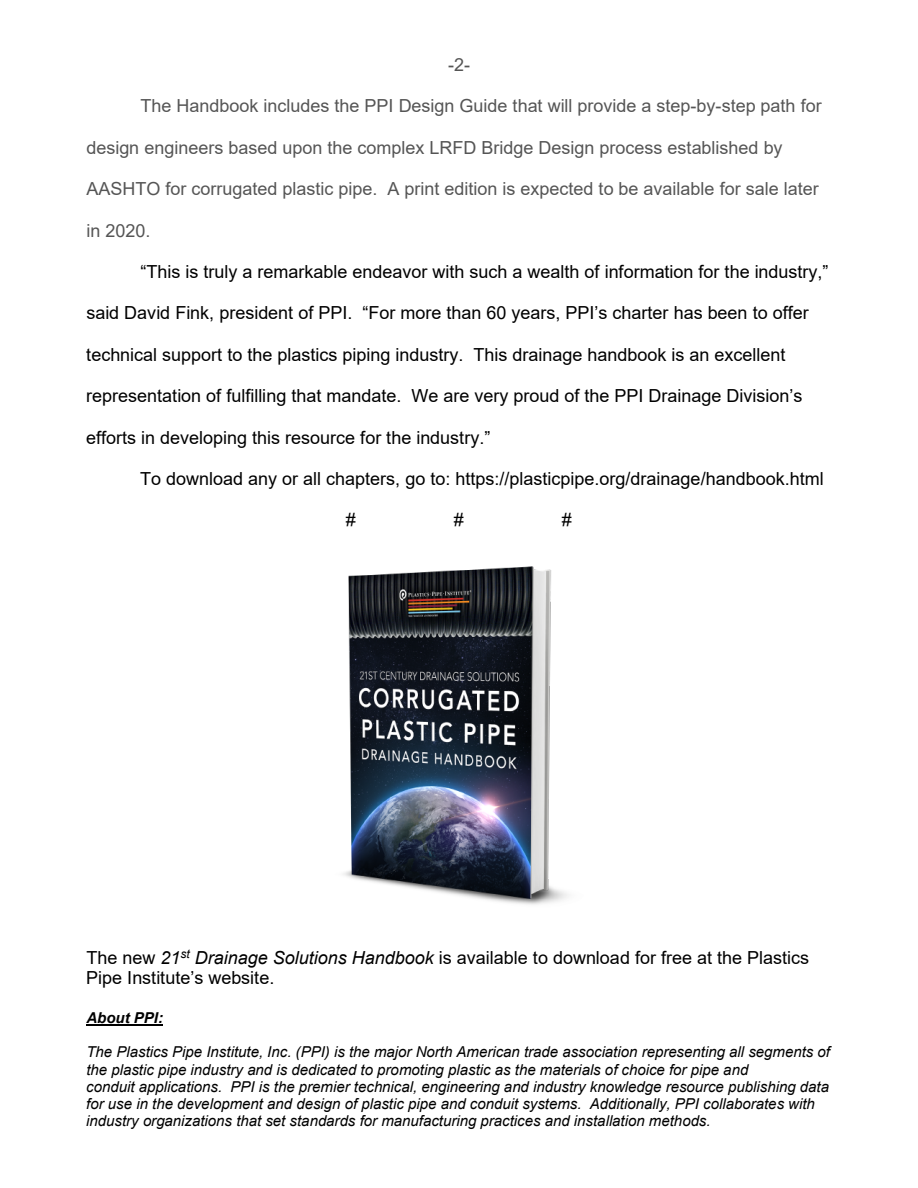
<style>
.page{position:relative;width:918px;height:1188px;background:#fff}
.page>*{position:absolute;margin:0;border:0;box-sizing:border-box;transform-origin:0 0}
.t1{font:18px/20.5px "Arial";color:#000}
.t2{font:18px "Arial";color:#555}
.t3{font:italic 15px/17.2px "Arial";color:#000}
.t4{font:italic 700 15px "Arial";color:#000}
.s1{font-style:italic}
</style>
<div class="page">
<hr style="left:86px;top:1024px;width:77px;height:2px;background:#000">
<img style="left:343px;top:566px;width:225px;height:339px">
<p class="t2" style="left:448px;top:52px;width:24px">-2-</p>
<p class="t2" style="left:140px;top:94px;width:683px">The Handbook includes the PPI Design Guide that will provide a step-by-step path for</p>
<p class="t2" style="left:86px;top:135px;width:698px">design engineers based upon the complex LRFD Bridge Design process established by</p>
<p class="t2" style="left:86px;top:176px;width:734px">AASHTO for corrugated plastic pipe. A print edition is expected to be available for sale later</p>
<p class="t2" style="left:86px;top:218px;width:65px">in 2020.</p>
<p class="t1" style="left:140px;top:261px;width:690px">“This is truly a remarkable endeavor with such a wealth of information for the industry,”</p>
<p class="t1" style="left:86px;top:303px;width:724px">said David Fink, president of PPI. “For more than 60 years, PPI’s charter has been to offer</p>
<p class="t1" style="left:86px;top:344px;width:701px">technical support to the plastics piping industry. This drainage handbook is an excellent</p>
<p class="t1" style="left:86px;top:385px;width:718px">representation of fulfilling that mandate. We are very proud of the PPI Drainage Division’s</p>
<p class="t1" style="left:86px;top:427px;width:406px">efforts in developing this resource for the industry.”</p>
<p class="t1" style="left:140px;top:468px;width:685px">To download any or all chapters, go to: https://plasticpipe.org/drainage/handbook.html</p>
<p class="t1" style="left:346px;top:510px;width:12px">#</p>
<p class="t1" style="left:454px;top:510px;width:12px">#</p>
<p class="t1" style="left:562px;top:510px;width:12px">#</p>
<p class="t1" style="left:86px;top:947px;width:724px">The new <span class="s1">21</span><sup>st</sup> <span class="s1">Drainage Solutions Handbook</span> is available to download for free at the Plastics<br>Pipe Institute’s website.</p>
<p class="t4" style="left:86px;top:1008px;width:78px">About PPI:</p>
<p class="t3" style="left:86px;top:1044px;width:745px">The Plastics Pipe Institute, Inc. (PPI) is the major North American trade association representing all segments of the plastic pipe industry and is dedicated to promoting plastic as the materials of choice for pipe and<br>conduit applications. PPI is the premier technical, engineering and industry knowledge resource publishing data for use in the development and design of plastic pipe and conduit systems. Additionally, PPI collaborates with industry organizations that set standards for manufacturing practices and installation methods.</p>
</div>
